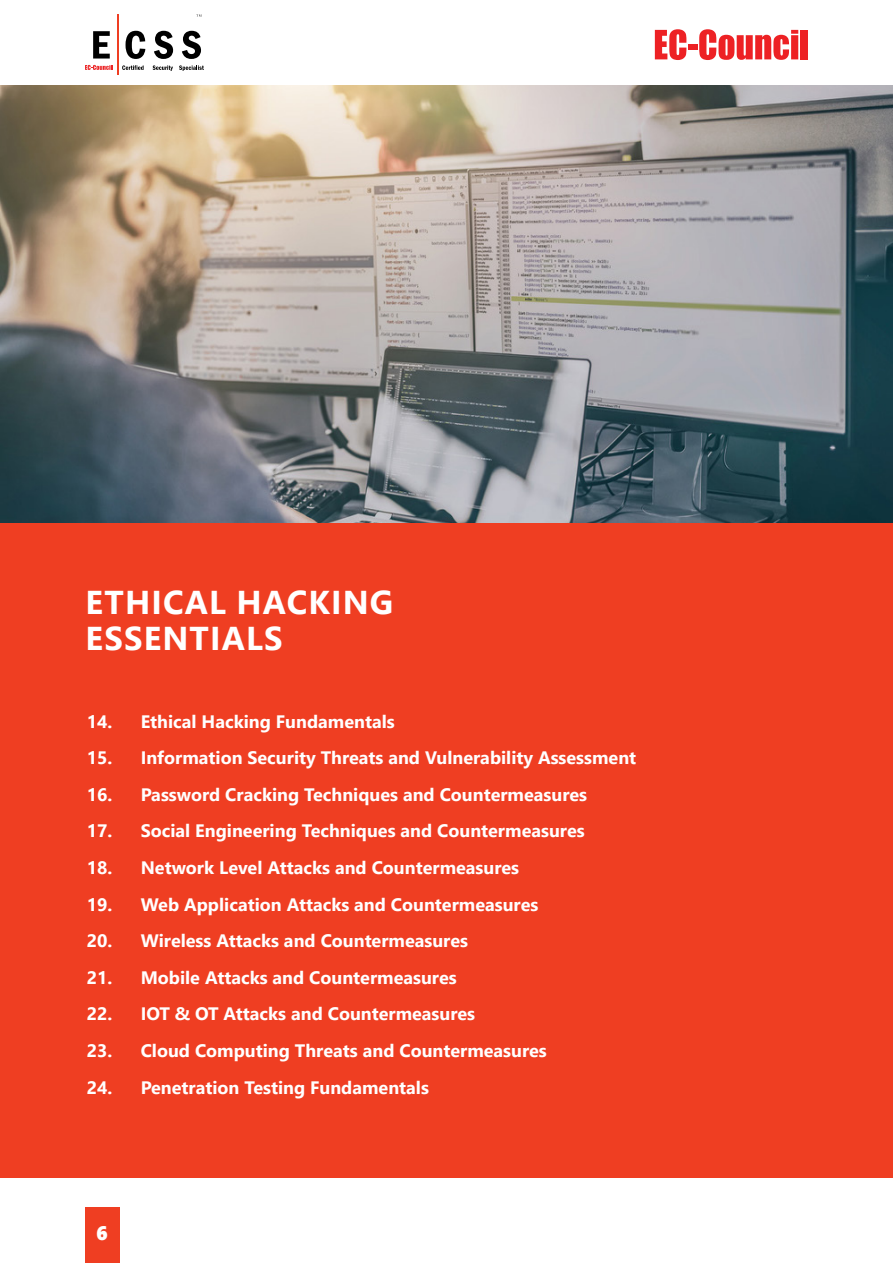
<style>
.page{position:relative;width:893px;height:1263px;background:#fff}
.page>*{position:absolute;margin:0;border:0;box-sizing:border-box;transform-origin:0 0}
.second_title{font:700 33px/36px "Segoe UI";letter-spacing:.035em;color:#fff}
.t1{font:19.5px "Segoe UI Black";color:#fff}
.t2{font:700 18px "Segoe UI";color:#fff}
</style>
<div class="page">
<img style="left:0;top:85px;width:893px;height:438px">
<div style="left:0;top:523px;width:893px;height:655px;background:#ef3e22"></div>
<div style="left:85px;top:1208px;width:34px;height:55px;background:#ef3e22"></div>
<svg style="left:655px;top:29px;width:31px;height:31px"></svg>
<div style="left:688px;top:45px;width:9px;height:5px;background:#ed2124"></div>
<svg style="left:699px;top:29px;width:99px;height:31px"></svg>
<div style="left:801px;top:30px;width:7px;height:29px;background:#ed2124"></div>
<svg style="left:93px;top:31px;width:17px;height:28px"></svg>
<svg style="left:126px;top:31px;width:19px;height:28px"></svg>
<svg style="left:154px;top:31px;width:19px;height:28px"></svg>
<svg style="left:182px;top:31px;width:19px;height:28px"></svg>
<svg style="left:85px;top:65px;width:27px;height:5px"></svg>
<svg style="left:122px;top:65px;width:22px;height:5px"></svg>
<svg style="left:153px;top:65px;width:20px;height:6px"></svg>
<svg style="left:179px;top:65px;width:25px;height:6px"></svg>
<svg style="left:196px;top:14px;width:6px;height:3px"></svg>
<hr style="left:117px;top:14px;width:2px;height:61px;background:#ef3e22">
<p class="second_title" style="left:86px;top:582px;width:309px">ETHICAL HACKING<br>ESSENTIALS</p>
<p class="t2" style="left:87px;top:704px;width:310px">14. Ethical Hacking Fundamentals</p>
<p class="t2" style="left:87px;top:741px;width:551px">15. Information Security Threats and Vulnerability Assessment</p>
<p class="t2" style="left:87px;top:777px;width:502px">16. Password Cracking Techniques and Countermeasures</p>
<p class="t2" style="left:87px;top:814px;width:499px">17. Social Engineering Techniques and Countermeasures</p>
<p class="t2" style="left:87px;top:850px;width:434px">18. Network Level Attacks and Countermeasures</p>
<p class="t2" style="left:87px;top:887px;width:453px">19. Web Application Attacks and Countermeasures</p>
<p class="t2" style="left:87px;top:924px;width:383px">20. Wireless Attacks and Countermeasures</p>
<p class="t2" style="left:87px;top:960px;width:371px">21. Mobile Attacks and Countermeasures</p>
<p class="t2" style="left:87px;top:997px;width:390px">22. IOT &amp; OT Attacks and Countermeasures</p>
<p class="t2" style="left:87px;top:1033px;width:462px">23. Cloud Computing Threats and Countermeasures</p>
<p class="t2" style="left:87px;top:1070px;width:344px">24. Penetration Testing Fundamentals</p>
<p class="t1" style="left:96px;top:1219px;width:13px">6</p>
</div>
